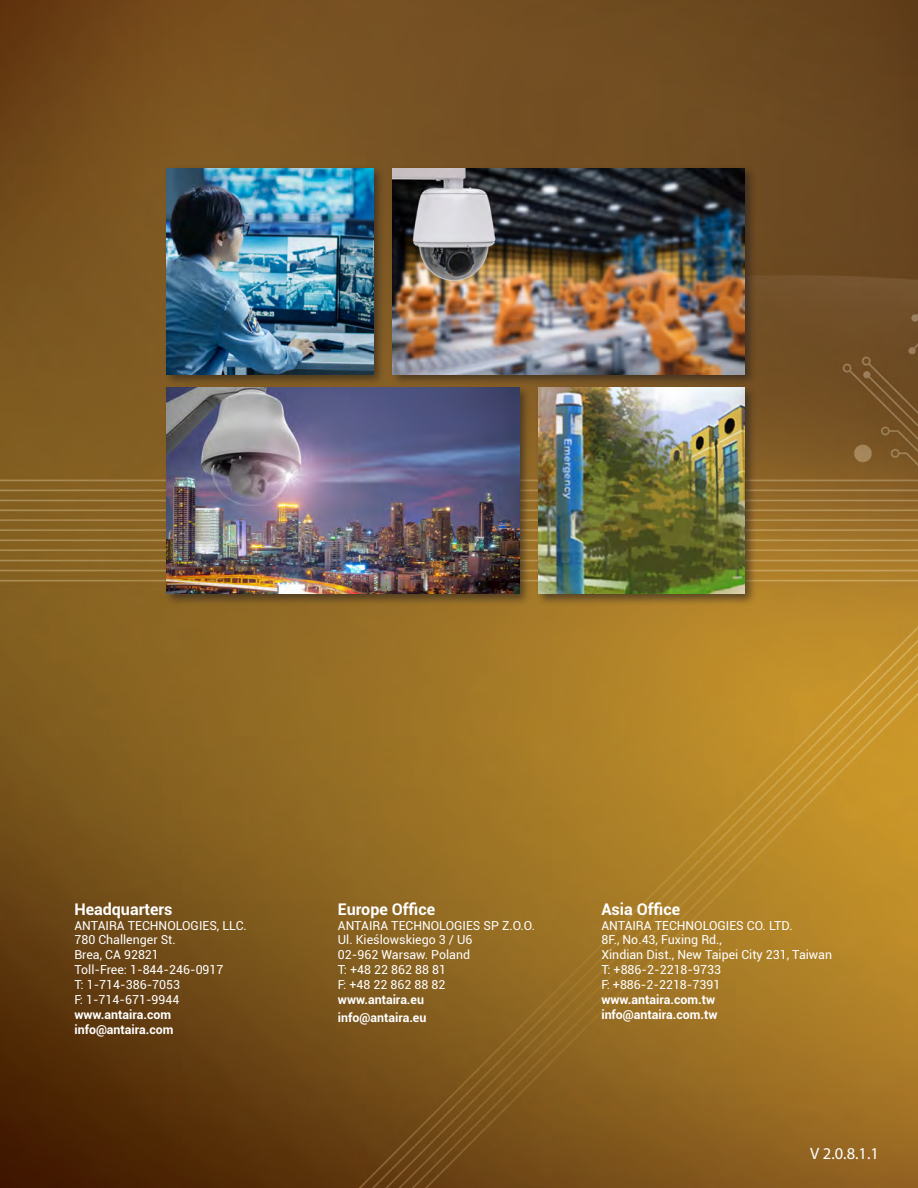
<style>
.page{position:relative;width:918px;height:1188px;background:#fff}
.page>*{position:absolute;margin:0;border:0;box-sizing:border-box;transform-origin:0 0}
.t1{font:16.5px "Myriad Pro";color:#fff}
.t2{font:700 16.05px "Roboto";color:#fff}
.t3{font:12.45px "Roboto";color:#fff}
.t4{font:700 12.45px "Roboto";color:#fff}
</style>
<div class="page">
<img style="left:0;top:0;width:918px;height:1188px">
<div style="left:164px;top:165px;width:593px;height:442px;background:#231f20;opacity:.6"></div>
<img style="left:167px;top:168px;width:206px;height:207px">
<img style="left:393px;top:168px;width:352px;height:207px">
<img style="left:538px;top:387px;width:207px;height:207px">
<img style="left:167px;top:387px;width:352px;height:207px">
<p class="t2" style="left:74px;top:898px;width:100px">Headquarters</p>
<p class="t3" style="left:74px;top:916px;width:174px">ANTAIRA TECHNOLOGIES, LLC.</p>
<p class="t3" style="left:74px;top:931px;width:103px">780 Challenger St.</p>
<p class="t3" style="left:74px;top:946px;width:86px">Brea, CA 92821</p>
<p class="t3" style="left:74px;top:961px;width:151px">Toll-Free: 1-844-246-0917</p>
<p class="t3" style="left:74px;top:976px;width:107px">T: 1-714-386-7053</p>
<p class="t3" style="left:74px;top:991px;width:107px">F: 1-714-671-9944</p>
<p class="t4" style="left:74px;top:1006px;width:98px">www.antaira.com</p>
<p class="t4" style="left:74px;top:1020px;width:101px">info@antaira.com</p>
<p class="t2" style="left:338px;top:898px;width:99px">Europe Office</p>
<p class="t3" style="left:338px;top:916px;width:199px">ANTAIRA TECHNOLOGIES SP Z.O.O.</p>
<p class="t3" style="left:338px;top:931px;width:136px">Ul. Kieślowskiego 3 / U6</p>
<p class="t3" style="left:338px;top:946px;width:134px">02-962 Warsaw. Poland</p>
<p class="t3" style="left:338px;top:961px;width:110px">T: +48 22 862 88 81</p>
<p class="t3" style="left:338px;top:976px;width:109px">F: +48 22 862 88 82</p>
<p class="t4" style="left:338px;top:991px;width:88px">www.antaira.eu</p>
<p class="t4" style="left:338px;top:1008px;width:90px">info@antaira.eu</p>
<p class="t2" style="left:601px;top:898px;width:80px">Asia Office</p>
<p class="t3" style="left:601px;top:916px;width:193px">ANTAIRA TECHNOLOGIES CO. LTD.</p>
<p class="t3" style="left:601px;top:931px;width:122px">8F., No.43, Fuxing Rd.,</p>
<p class="t3" style="left:601px;top:946px;width:232px">Xindian Dist., New Taipei City 231, Taiwan</p>
<p class="t3" style="left:601px;top:961px;width:121px">T: +886-2-2218-9733</p>
<p class="t3" style="left:601px;top:976px;width:121px">F: +886-2-2218-7391</p>
<p class="t4" style="left:601px;top:991px;width:115px">www.antaira.com.tw</p>
<p class="t4" style="left:601px;top:1006px;width:118px">info@antaira.com.tw</p>
<p class="t1" style="left:810px;top:1144px;width:70px">V 2.0.8.1.1</p>
</div>
